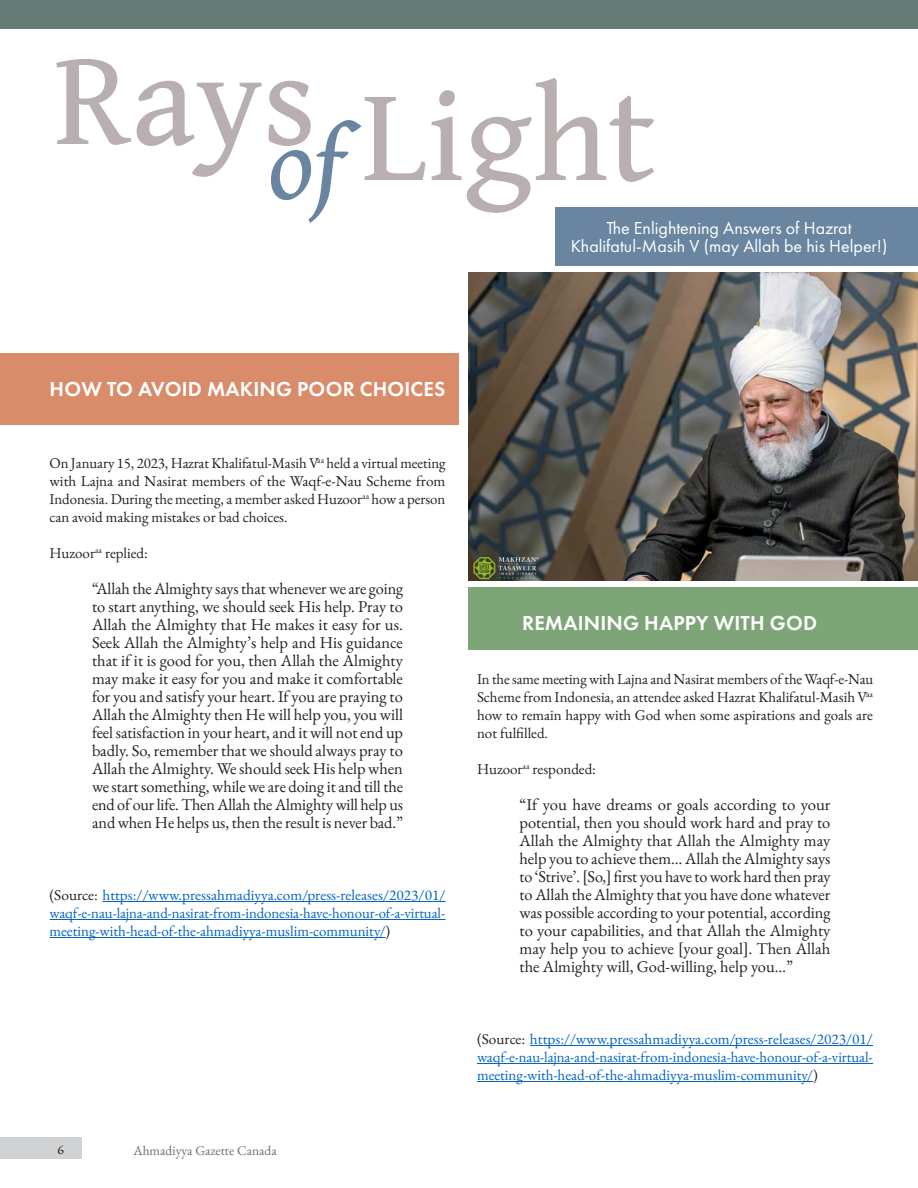
<style>
.page{position:relative;width:918px;height:1188px;background:#fff}
.page>*{position:absolute;margin:0;border:0;box-sizing:border-box;transform-origin:0 0}
.long_quotes{font:135px "Gentium Book Basic";color:#b9aeb0}
.long_quotes-2{font:italic 105px "Gentium Book Basic";color:#6985a0}
.t1{font:600 21px "Futura PT";letter-spacing:.01em;color:#fff}
.t2{font:18px "Futura PT";color:#fff}
.t3{font:16.5px/18px "EB Garamond";letter-spacing:-.005em;color:#231f20;text-align:justify}
.t4{font:15px/18px "EB Garamond";color:#231f20;text-align:justify}
.t5{font:15px/18px "EB Garamond";color:#0563c1;text-align:justify}
.t6{font:13.5px "EB Garamond";color:#6c6d70}
.t7{font:13.5px "EB Garamond";color:#231f20}
.s1{color:#231f20}
</style>
<div class="page">
<div style="left:0;top:1137px;width:82px;height:22px;background:#d1d2d4"></div>
<div style="left:0;top:0;width:918px;height:28px;background:#647a75"></div>
<div style="left:555px;top:207px;width:363px;height:58px;background:#6985a0"></div>
<div style="left:0;top:353px;width:459px;height:71px;background:#d98c6a"></div>
<hr style="left:102px;top:901px;width:343px;height:1px;background:#0563c1">
<hr style="left:50px;top:919px;width:396px;height:1px;background:#0563c1">
<hr style="left:50px;top:937px;width:336px;height:1px;background:#0563c1">
<div style="left:468px;top:588px;width:450px;height:62px;background:#7da577"></div>
<hr style="left:530px;top:1045px;width:343px;height:1px;background:#0563c1">
<hr style="left:477px;top:1063px;width:396px;height:1px;background:#0563c1">
<hr style="left:477px;top:1081px;width:336px;height:1px;background:#0563c1">
<img style="left:468px;top:272px;width:450px;height:308px">
<p class="long_quotes" style="left:54px;top:0;width:264px">Rays</p>
<p class="long_quotes" style="left:361px;top:36px;width:296px">Light</p>
<p class="long_quotes-2" style="left:268px;top:87px;width:77px">of</p>
<p class="t2" style="left:606px;top:217px;width:247px">The Enlightening Answers of Hazrat</p>
<p class="t2" style="left:571px;top:235px;width:318px">Khalifatul-Masih V (may Allah be his Helper!)</p>
<p class="t1" style="left:50px;top:376px;width:397px">HOW TO AVOID MAKING POOR CHOICES</p>
<p class="t4" style="left:50px;top:454px;width:398px">On January 15, 2023, Hazrat Khalifatul-Masih V<sup>aa</sup> held a virtual meeting with Lajna and Nasirat members of the Waqf-e-Nau Scheme from Indonesia. During the meeting, a member asked Huzoor<sup>aa</sup> how a person can avoid making mistakes or bad choices.</p>
<p class="t4" style="left:50px;top:544px;width:100px">Huzoor<sup>aa</sup> replied:</p>
<p class="t3" style="left:92px;top:580px;width:313px">“Allah the Almighty says that whenever we are going to start anything, we should seek His help. Pray to Allah the Almighty that He makes it easy for us.<br>Seek Allah the Almighty’s help and His guidance that if it is good for you, then Allah the Almighty may make it easy for you and make it comfortable for you and satisfy your heart. If you are praying to Allah the Almighty then He will help you, you will feel satisfaction in your heart, and it will not end up badly. So, remember that we should always pray to Allah the Almighty. We should seek His help when we start something, while we are doing it and till the end of our life. Then Allah the Almighty will help us and when He helps us, then the result is never bad.”</p>
<p class="t5" style="left:50px;top:886px;width:398px"><span class="s1">(Source:</span> https://www.pressahmadiyya.com/press-releases/2023/01/ waqf-e-nau-lajna-and-nasirat-from-indonesia-have-honour-of-a-virtual&shy;meeting-with-head-of-the-ahmadiyya-muslim-community/<span class="s1">)</span></p>
<p class="t7" style="left:57px;top:1140px;width:8px">6</p>
<p class="t6" style="left:133px;top:1142px;width:145px">Ahmadiyya Gazette Canada</p>
<p class="t1" style="left:522px;top:610px;width:297px">REMAINING HAPPY WITH GOD</p>
<p class="t4" style="left:477px;top:670px;width:398px">In the same meeting with Lajna and Nasirat members of the Waqf-e-Nau Scheme from Indonesia, an attendee asked Hazrat Khalifatul-Masih V<sup>aa </sup>how to remain happy with God when some aspirations and goals are not fulfilled.</p>
<p class="t4" style="left:477px;top:760px;width:120px">Huzoor<sup>aa</sup> responded:</p>
<p class="t3" style="left:520px;top:796px;width:313px">“If you have dreams or goals according to your potential, then you should work hard and pray to Allah the Almighty that Allah the Almighty may help you to achieve them… Allah the Almighty says to ‘Strive’. [So,] first you have to work hard then pray to Allah the Almighty that you have done whatever was possible according to your potential, according to your capabilities, and that Allah the Almighty may help you to achieve [your goal]. Then Allah the Almighty will, God-willing, help you…”</p>
<p class="t5" style="left:477px;top:1030px;width:398px"><span class="s1">(Source:</span> https://www.pressahmadiyya.com/press-releases/2023/01/ waqf-e-nau-lajna-and-nasirat-from-indonesia-have-honour-of-a-virtual&shy;meeting-with-head-of-the-ahmadiyya-muslim-community/<span class="s1">)</span></p>
</div>
